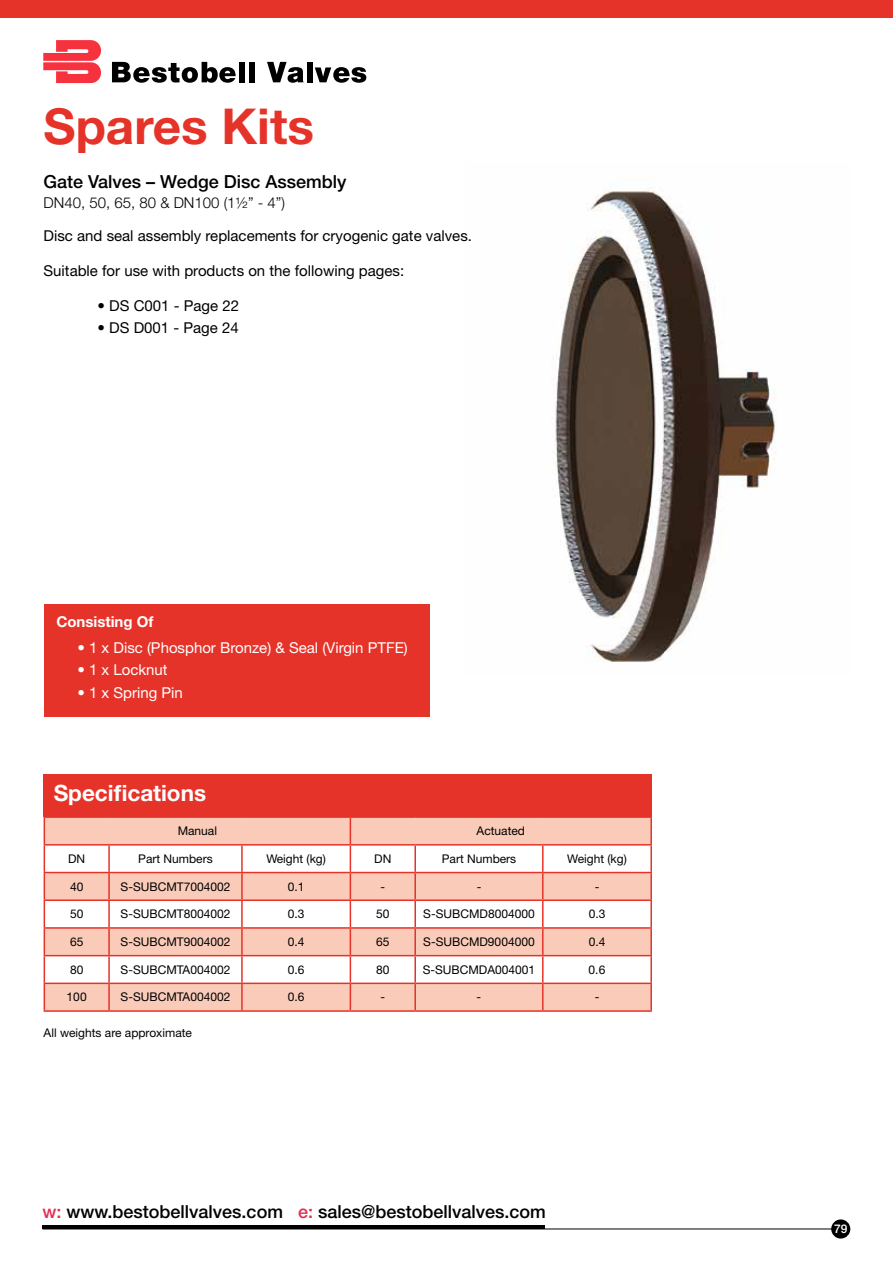
<style>
.page{position:relative;width:893px;height:1263px;background:#fff}
.page>*{position:absolute;margin:0;border:0;box-sizing:border-box;transform-origin:0 0}
.t1{font:700 49.5px "Helvetica Neue LT Std";color:#e63329}
.t2{font:700 22.5px "Helvetica Neue LT Std";color:#fff}
.t3{font:500 18px "Helvetica Neue LT Std";color:#000}
.t4{font:15px "Helvetica Neue LT Std";color:#000}
.t5{font:15px "Helvetica Neue LT Std";color:#fff}
.t6{font:300 15px "Helvetica Neue LT Std";color:#000}
.t7{font:700 15px "Helvetica Neue LT Std";color:#fff}
.t8{font:12px "Helvetica Neue LT Std";color:#000}
.t9{font:500 12px "Helvetica Neue LT Std";color:#fff}
.s1{color:#e72d52}
</style>
<div class="page">
<div style="left:831px;top:1219px;width:19px;height:19px;background:#000;border-radius:50%"></div>
<hr style="left:43px;top:1228px;width:798px;height:1px;background:#000">
<hr style="left:43px;top:1225px;width:502px;height:4px;background:#000">
<svg style="left:43px;top:40px;width:58px;height:43px"></svg>
<svg style="left:112px;top:62px;width:124px;height:21px"></svg>
<div style="left:239px;top:62px;width:6px;height:20px;background:#000"></div>
<div style="left:249px;top:62px;width:5px;height:20px;background:#000"></div>
<svg style="left:267px;top:62px;width:37px;height:21px"></svg>
<div style="left:307px;top:62px;width:6px;height:20px;background:#000"></div>
<svg style="left:315px;top:67px;width:51px;height:16px"></svg>
<img style="left:555px;top:187px;width:221px;height:475px">
<div style="left:44px;top:604px;width:385px;height:112px;background:#e63329"></div>
<svg style="left:45px;top:818px;width:605px;height:192px;fill:#facbb9"></svg>
<hr style="left:44px;top:816px;width:65px;height:2px;background:#e63329">
<hr style="left:109px;top:816px;width:133px;height:2px;background:#e63329">
<hr style="left:242px;top:816px;width:108px;height:2px;background:#e63329">
<hr style="left:350px;top:816px;width:65px;height:2px;background:#e63329">
<hr style="left:415px;top:816px;width:128px;height:2px;background:#e63329">
<hr style="left:543px;top:816px;width:109px;height:2px;background:#e63329">
<hr style="left:650px;top:818px;width:2px;height:26px;background:#e63329">
<hr style="left:44px;top:844px;width:65px;height:1px;background:#e63329">
<hr style="left:109px;top:844px;width:133px;height:1px;background:#e63329">
<hr style="left:108px;top:845px;width:2px;height:27px;background:#e63329">
<hr style="left:242px;top:844px;width:108px;height:1px;background:#e63329">
<hr style="left:241px;top:845px;width:2px;height:27px;background:#e63329">
<hr style="left:350px;top:844px;width:65px;height:1px;background:#e63329">
<hr style="left:415px;top:844px;width:128px;height:1px;background:#e63329">
<hr style="left:414px;top:845px;width:2px;height:27px;background:#e63329">
<hr style="left:543px;top:844px;width:109px;height:1px;background:#e63329">
<hr style="left:542px;top:845px;width:2px;height:27px;background:#e63329">
<hr style="left:650px;top:845px;width:2px;height:27px;background:#e63329">
<hr style="left:44px;top:872px;width:65px;height:1px;background:#e63329">
<hr style="left:109px;top:872px;width:133px;height:1px;background:#e63329">
<hr style="left:108px;top:873px;width:2px;height:26px;background:#e63329">
<hr style="left:242px;top:872px;width:108px;height:1px;background:#e63329">
<hr style="left:241px;top:873px;width:2px;height:26px;background:#e63329">
<hr style="left:350px;top:872px;width:65px;height:1px;background:#e63329">
<hr style="left:415px;top:872px;width:128px;height:1px;background:#e63329">
<hr style="left:414px;top:873px;width:2px;height:26px;background:#e63329">
<hr style="left:543px;top:872px;width:109px;height:1px;background:#e63329">
<hr style="left:542px;top:873px;width:2px;height:26px;background:#e63329">
<hr style="left:650px;top:873px;width:2px;height:26px;background:#e63329">
<hr style="left:44px;top:899px;width:65px;height:2px;background:#e63329">
<hr style="left:109px;top:899px;width:133px;height:2px;background:#e63329">
<hr style="left:108px;top:901px;width:2px;height:26px;background:#e63329">
<hr style="left:242px;top:899px;width:108px;height:2px;background:#e63329">
<hr style="left:241px;top:901px;width:2px;height:26px;background:#e63329">
<hr style="left:350px;top:899px;width:65px;height:2px;background:#e63329">
<hr style="left:415px;top:899px;width:128px;height:2px;background:#e63329">
<hr style="left:414px;top:901px;width:2px;height:26px;background:#e63329">
<hr style="left:543px;top:899px;width:109px;height:2px;background:#e63329">
<hr style="left:542px;top:901px;width:2px;height:26px;background:#e63329">
<hr style="left:650px;top:901px;width:2px;height:26px;background:#e63329">
<hr style="left:44px;top:927px;width:65px;height:2px;background:#e63329">
<hr style="left:109px;top:927px;width:133px;height:2px;background:#e63329">
<hr style="left:108px;top:929px;width:2px;height:26px;background:#e63329">
<hr style="left:242px;top:927px;width:108px;height:2px;background:#e63329">
<hr style="left:241px;top:929px;width:2px;height:26px;background:#e63329">
<hr style="left:350px;top:927px;width:65px;height:2px;background:#e63329">
<hr style="left:415px;top:927px;width:128px;height:2px;background:#e63329">
<hr style="left:414px;top:929px;width:2px;height:26px;background:#e63329">
<hr style="left:543px;top:927px;width:109px;height:2px;background:#e63329">
<hr style="left:542px;top:929px;width:2px;height:26px;background:#e63329">
<hr style="left:650px;top:929px;width:2px;height:26px;background:#e63329">
<hr style="left:44px;top:955px;width:65px;height:1px;background:#e63329">
<hr style="left:109px;top:955px;width:133px;height:1px;background:#e63329">
<hr style="left:108px;top:956px;width:2px;height:26px;background:#e63329">
<hr style="left:242px;top:955px;width:108px;height:1px;background:#e63329">
<hr style="left:241px;top:956px;width:2px;height:26px;background:#e63329">
<hr style="left:350px;top:955px;width:65px;height:1px;background:#e63329">
<hr style="left:415px;top:955px;width:128px;height:1px;background:#e63329">
<hr style="left:414px;top:956px;width:2px;height:26px;background:#e63329">
<hr style="left:543px;top:955px;width:109px;height:1px;background:#e63329">
<hr style="left:542px;top:956px;width:2px;height:26px;background:#e63329">
<hr style="left:650px;top:956px;width:2px;height:26px;background:#e63329">
<hr style="left:44px;top:982px;width:65px;height:2px;background:#e63329">
<svg style="left:44px;top:818px;width:1px;height:192px"></svg>
<hr style="left:109px;top:982px;width:133px;height:2px;background:#e63329">
<hr style="left:108px;top:984px;width:2px;height:26px;background:#e63329">
<hr style="left:242px;top:982px;width:108px;height:2px;background:#e63329">
<hr style="left:241px;top:984px;width:2px;height:26px;background:#e63329">
<hr style="left:350px;top:982px;width:65px;height:2px;background:#e63329">
<svg style="left:350px;top:818px;width:1px;height:192px"></svg>
<hr style="left:415px;top:982px;width:128px;height:2px;background:#e63329">
<hr style="left:414px;top:984px;width:2px;height:26px;background:#e63329">
<hr style="left:543px;top:982px;width:109px;height:2px;background:#e63329">
<hr style="left:542px;top:984px;width:2px;height:26px;background:#e63329">
<hr style="left:650px;top:984px;width:2px;height:26px;background:#e63329">
<hr style="left:44px;top:1010px;width:65px;height:2px;background:#e63329">
<hr style="left:109px;top:1010px;width:133px;height:2px;background:#e63329">
<hr style="left:242px;top:1010px;width:108px;height:2px;background:#e63329">
<hr style="left:350px;top:1010px;width:65px;height:2px;background:#e63329">
<hr style="left:415px;top:1010px;width:128px;height:2px;background:#e63329">
<hr style="left:543px;top:1010px;width:109px;height:2px;background:#e63329">
<div style="left:44px;top:774px;width:608px;height:42px;background:#e63329"></div>
<div style="left:0;top:0;width:893px;height:17px;background:#e63329"></div>
<h1 class="t1" style="left:44px;top:96px;width:272px">Spares Kits</h1>
<h3 class="t3" style="left:44px;top:170px;width:304px">Gate Valves – Wedge Disc Assembly</h3>
<p class="t6" style="left:44px;top:193px;width:243px">DN40, 50, 65, 80 &amp; DN100 (1½” - 4”)</p>
<p class="t4" style="left:44px;top:227px;width:430px">Disc and seal assembly replacements for cryogenic gate valves.</p>
<p class="t4" style="left:44px;top:262px;width:362px">Suitable for use with products on the following pages:</p>
<p class="t4" style="left:98px;top:297px;width:143px">• DS C001 - Page 22</p>
<p class="t4" style="left:98px;top:319px;width:143px">• DS D001 - Page 24</p>
<p class="t7" style="left:56px;top:612px;width:99px">Consisting Of</p>
<p class="t5" style="left:77px;top:639px;width:332px">• 1 x Disc (Phosphor Bronze) &amp; Seal (Virgin PTFE)</p>
<p class="t5" style="left:77px;top:661px;width:92px">• 1 x Locknut</p>
<p class="t5" style="left:77px;top:683px;width:107px">• 1 x Spring Pin</p>
<h2 class="t2" style="left:54px;top:779px;width:154px">Specifications</h2>
<p class="t8" style="left:178px;top:824px;width:41px">Manual</p>
<p class="t8" style="left:477px;top:824px;width:50px">Actuated</p>
<p class="t8" style="left:68px;top:851px;width:19px">DN</p>
<p class="t8" style="left:138px;top:851px;width:76px">Part Numbers</p>
<p class="t8" style="left:266px;top:851px;width:61px">Weight (kg)</p>
<p class="t8" style="left:374px;top:851px;width:19px">DN</p>
<p class="t8" style="left:442px;top:851px;width:76px">Part Numbers</p>
<p class="t8" style="left:567px;top:851px;width:61px">Weight (kg)</p>
<p class="t8" style="left:70px;top:879px;width:15px">40</p>
<p class="t8" style="left:121px;top:879px;width:111px">S-SUBCMT7004002</p>
<p class="t8" style="left:288px;top:879px;width:18px">0.1</p>
<p class="t8" style="left:380px;top:879px;width:6px">-</p>
<p class="t8" style="left:477px;top:879px;width:6px">-</p>
<p class="t8" style="left:595px;top:879px;width:6px">-</p>
<p class="t8" style="left:70px;top:907px;width:15px">50</p>
<p class="t8" style="left:121px;top:907px;width:111px">S-SUBCMT8004002</p>
<p class="t8" style="left:288px;top:907px;width:18px">0.3</p>
<p class="t8" style="left:376px;top:907px;width:15px">50</p>
<p class="t8" style="left:423px;top:907px;width:113px">S-SUBCMD8004000</p>
<p class="t8" style="left:589px;top:907px;width:18px">0.3</p>
<p class="t8" style="left:70px;top:935px;width:15px">65</p>
<p class="t8" style="left:121px;top:935px;width:111px">S-SUBCMT9004002</p>
<p class="t8" style="left:288px;top:935px;width:18px">0.4</p>
<p class="t8" style="left:376px;top:935px;width:15px">65</p>
<p class="t8" style="left:423px;top:935px;width:113px">S-SUBCMD9004000</p>
<p class="t8" style="left:589px;top:935px;width:18px">0.4</p>
<p class="t8" style="left:70px;top:962px;width:15px">80</p>
<p class="t8" style="left:121px;top:962px;width:111px">S-SUBCMTA004002</p>
<p class="t8" style="left:288px;top:962px;width:18px">0.6</p>
<p class="t8" style="left:376px;top:962px;width:15px">80</p>
<p class="t8" style="left:423px;top:962px;width:114px">S-SUBCMDA004001</p>
<p class="t8" style="left:589px;top:962px;width:18px">0.6</p>
<p class="t8" style="left:67px;top:990px;width:22px">100</p>
<p class="t8" style="left:121px;top:990px;width:111px">S-SUBCMTA004002</p>
<p class="t8" style="left:288px;top:990px;width:18px">0.6</p>
<p class="t8" style="left:380px;top:990px;width:6px">-</p>
<p class="t8" style="left:477px;top:990px;width:6px">-</p>
<p class="t8" style="left:595px;top:990px;width:6px">-</p>
<p class="t8" style="left:44px;top:1025px;width:150px">All weights are approximate</p>
<h3 class="t3" style="left:43px;top:1201px;width:505px"><span class="s1">w:</span> www.bestobellvalves.com <span class="s1">e:</span> sales@bestobellvalves.com</h3>
<p class="t9" style="left:834px;top:1221px;width:15px">79</p>
</div>
